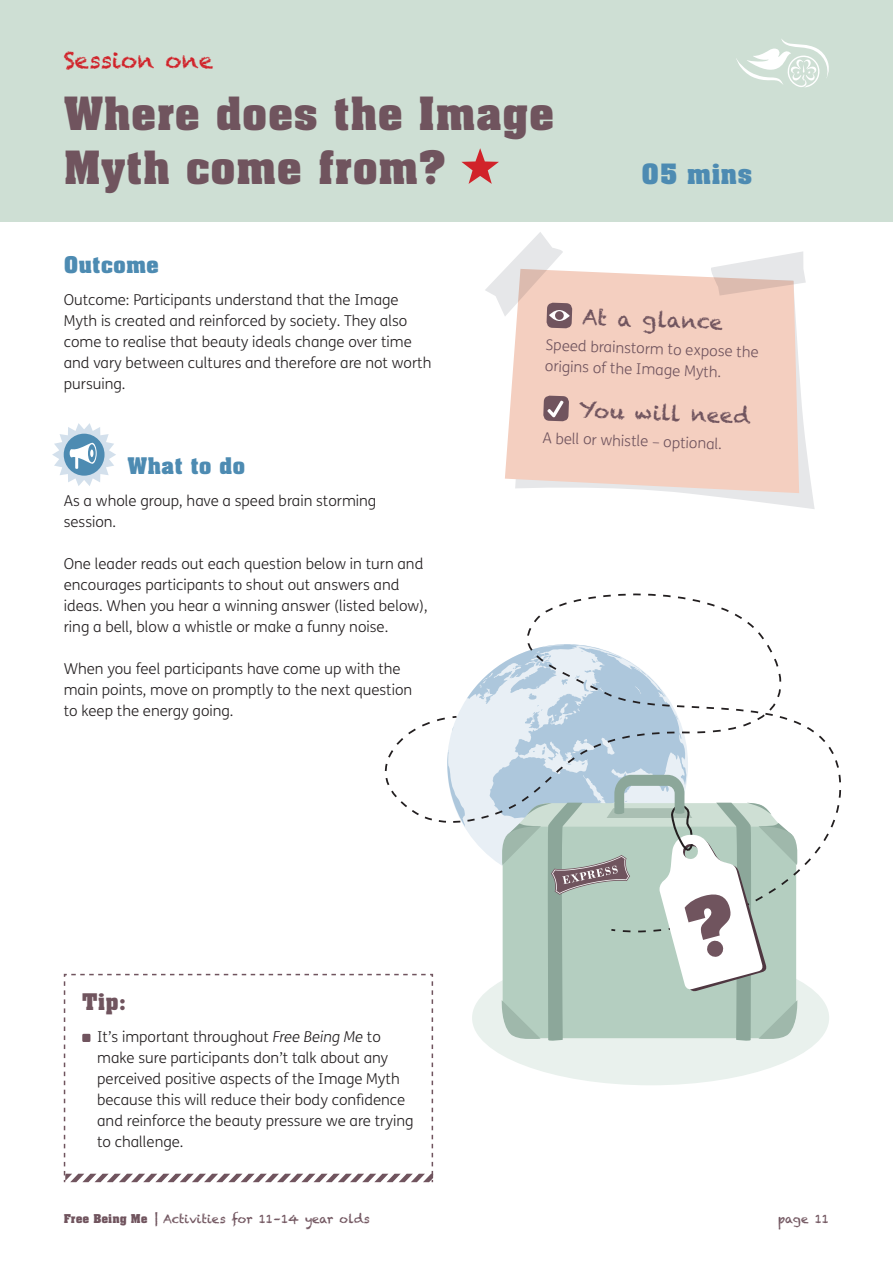
<style>
.page{position:relative;width:893px;height:1263px;background:#fff}
.page>*{position:absolute;margin:0;border:0;box-sizing:border-box;transform-origin:0 0}
.t1{font:700 45px "Aachen BT";color:#70545e}
.t2{font:700 27.3px "Aachen BT";color:#4d8bb2}
.t3{font:700 22.5px "Aachen BT";color:#4d8bb2}
.t4{font:22.5px "Chalkduster";letter-spacing:.01em;color:#d1232a}
.t5{font:700 22.5px "Aachen BT";color:#70545e}
.t6{font:21px "Chalkduster";color:#70545e}
.t7{font:300 15px/21px "FS Me";color:#231f20}
.t8{font:300 15px/21px "FS Me";color:#70545e}
.t9{font:12px "Chalkduster";color:#70545e}
.s1{font-style:italic}
.s2{font-family:"Aachen BT";font-weight:700}
</style>
<div class="page">
<div style="left:0;top:0;width:893px;height:221px;background:#cedfd4"></div>
<svg style="left:736px;top:39px;width:93px;height:48px"></svg>
<svg style="left:52px;top:423px;width:64px;height:63px"></svg>
<svg style="left:687px;top:373px;width:128px;height:136px"></svg>
<div style="left:505px;top:271px;width:294px;height:222px;background:#f4cfc0"></div>
<svg style="left:709px;top:251px;width:97px;height:45px"></svg>
<svg style="left:485px;top:232px;width:87px;height:96px"></svg>
<svg style="left:549px;top:310px;width:21px;height:11px"></svg>
<div style="left:555px;top:311px;width:9px;height:9px;background:#70545e;border-radius:50%"></div>
<svg style="left:543px;top:395px;width:26px;height:26px"></svg>
<svg style="left:64px;top:974px;width:369px;height:208px"></svg>
<div style="left:472px;top:950px;width:357px;height:135px;background:#e9f1ed;border-radius:50%"></div>
<svg style="left:384px;top:763px;width:3px;height:20px"></svg>
<svg style="left:387px;top:665px;width:113px;height:199px"></svg>
<svg style="left:500px;top:593px;width:342px;height:449px"></svg>
<svg style="left:461px;top:148px;width:38px;height:36px"></svg>
<p class="t4" style="left:64px;top:47px;width:151px">Session one</p>
<p class="t1" style="left:64px;top:85px;width:492px">Where does the Image</p>
<p class="t1" style="left:64px;top:139px;width:384px">Myth come from?</p>
<p class="t2" style="left:641px;top:156px;width:113px">05 mins</p>
<p class="t3" style="left:64px;top:251px;width:97px">Outcome</p>
<p class="t7" style="left:64px;top:289px;width:369px">Outcome: Participants understand that the Image Myth is created and reinforced by society. They also come to realise that beauty ideals change over time and vary between cultures and therefore are not worth pursuing.</p>
<p class="t3" style="left:128px;top:452px;width:119px">What to do</p>
<p class="t7" style="left:64px;top:490px;width:314px">As a whole group, have a speed brain storming</p>
<p class="t7" style="left:64px;top:511px;width:54px">session.</p>
<p class="t7" style="left:64px;top:553px;width:366px">One leader reads out each question below in turn and encourages participants to shout out answers and ideas. When you hear a winning answer (listed below), ring a bell, blow a whistle or make a funny noise.</p>
<p class="t7" style="left:64px;top:658px;width:350px">When you feel participants have come up with the main points, move on promptly to the next question</p>
<p class="t7" style="left:64px;top:700px;width:171px">to keep the energy going.</p>
<p class="t5" style="left:82px;top:988px;width:45px">Tip:</p>
<p class="t7" style="left:97px;top:1026px;width:318px">It’s important throughout <span class="s1">Free Being Me</span> to make sure participants don’t talk about any perceived positive aspects of the Image Myth because this will reduce their body confidence and reinforce the beauty pressure we are trying to challenge.</p>
<p class="t6" style="left:583px;top:305px;width:142px;rotate:2deg">At a glance</p>
<p class="t8" style="left:546px;top:334px;width:215px;rotate:2deg">Speed brainstorm to expose the origins of the Image Myth.</p>
<p class="t6" style="left:579px;top:398px;width:173px;rotate:2deg">You will need</p>
<p class="t8" style="left:543px;top:427px;width:181px;rotate:2deg">A bell or whistle – optional.</p>
<p class="t9" style="left:64px;top:1211px;width:308px"><span class="s2">Free Being Me</span> | Activities for 11–14 year olds</p>
<p class="t9" style="left:778px;top:1211px;width:53px">page 11</p>
</div>
